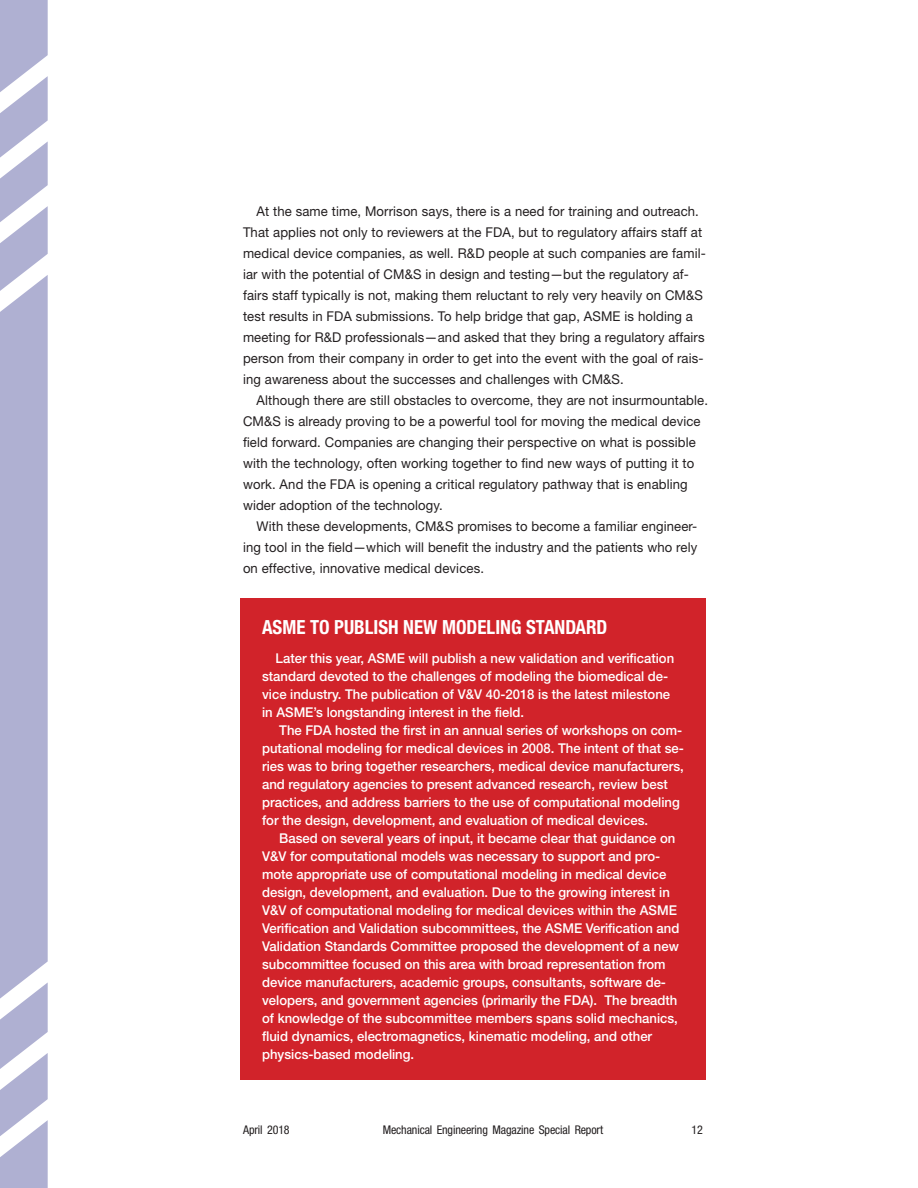
<style>
.page{position:relative;width:918px;height:1188px;background:#fff}
.page>*{position:absolute;margin:0;border:0;box-sizing:border-box;transform-origin:0 0}
.Serif_Body_Copy{font:700 condensed 19.5px "Helvetica Neue LT Std";color:#fff}
.Serif_Body_Copy-2{font:500 13.5px/18px "Helvetica Neue LT Std";color:#fff}
.Serif_Body_Copy-3{font:13.5px/21px "Helvetica Neue LT Std";letter-spacing:.01em;color:#231f20}
.t1{font:condensed 12px "Helvetica Neue LT Std";letter-spacing:-.01em;color:#231f20}
</style>
<div class="page">
<svg style="left:0;top:0;width:48px;height:1188px;background:#b8b9d7"></svg>
<div style="left:241px;top:598px;width:465px;height:482px;background:#d1232a"></div>
<p class="Serif_Body_Copy-3" style="left:243px;top:200px;width:464px;text-indent:14px">At the same time, Morrison says, there is a need for training and outreach.<br>That applies not only to reviewers at the FDA, but to regulatory affairs staff at medical device companies, as well. R&amp;D people at such companies are famil&shy;iar with the potential of CM&amp;S in design and testing—but the regulatory af&shy;fairs staff typically is not, making them reluctant to rely very heavily on CM&amp;S test results in FDA submissions. To help bridge that gap, ASME is holding a meeting for R&amp;D professionals—and asked that they bring a regulatory affairs person from their company in order to get into the event with the goal of rais&shy;ing awareness about the successes and challenges with CM&amp;S.</p>
<p class="Serif_Body_Copy-3" style="left:243px;top:389px;width:467px;text-indent:14px">Although there are still obstacles to overcome, they are not insurmountable.<br>CM&amp;S is already proving to be a powerful tool for moving the medical device field forward. Companies are changing their perspective on what is possible with the technology, often working together to find new ways of putting it to work. And the FDA is opening a critical regulatory pathway that is enabling wider adoption of the technology.</p>
<p class="Serif_Body_Copy-3" style="left:243px;top:515px;width:456px;text-align:justify;text-indent:14px">With these developments, CM&amp;S promises to become a familiar engineer&shy;ing tool in the field—which will benefit the industry and the patients who rely on effective, innovative medical devices.</p>
<p class="Serif_Body_Copy" style="left:262px;top:615px;width:347px">ASME TO PUBLISH NEW MODELING STANDARD</p>
<p class="Serif_Body_Copy-2" style="left:262px;top:649px;width:414px;text-indent:14px">Later this year, ASME will publish a new validation and verification standard devoted to the challenges of modeling the biomedical de&shy;vice industry. The publication of V&amp;V 40-2018 is the latest milestone in ASME’s longstanding interest in the field.</p>
<p class="Serif_Body_Copy-2" style="left:262px;top:721px;width:423px;text-indent:17px">The FDA hosted the first in an annual series of workshops on com&shy;putational modeling for medical devices in 2008. The intent of that se&shy;ries was to bring together researchers, medical device manufacturers, and regulatory agencies to present advanced research, review best practices, and address barriers to the use of computational modeling for the design, development, and evaluation of medical devices.</p>
<p class="Serif_Body_Copy-2" style="left:262px;top:829px;width:419px;text-indent:17px">Based on several years of input, it became clear that guidance on V&amp;V for computational models was necessary to support and pro&shy;mote appropriate use of computational modeling in medical device design, development, and evaluation. Due to the growing interest in V&amp;V of computational modeling for medical devices within the ASME Verification and Validation subcommittees, the ASME Verification and Validation Standards Committee proposed the development of a new subcommittee focused on this area with broad representation from device manufacturers, academic groups, consultants, software de&shy;velopers, and government agencies (primarily the FDA). The breadth of knowledge of the subcommittee members spans solid mechanics, fluid dynamics, electromagnetics, kinematic modeling, and other physics-based modeling.</p>
<p class="t1" style="left:243px;top:1123px;width:48px">April 2018</p>
<p class="t1" style="left:383px;top:1123px;width:222px">Mechanical Engineering Magazine Special Report</p>
<p class="t1" style="left:692px;top:1123px;width:13px">12</p>
</div>
